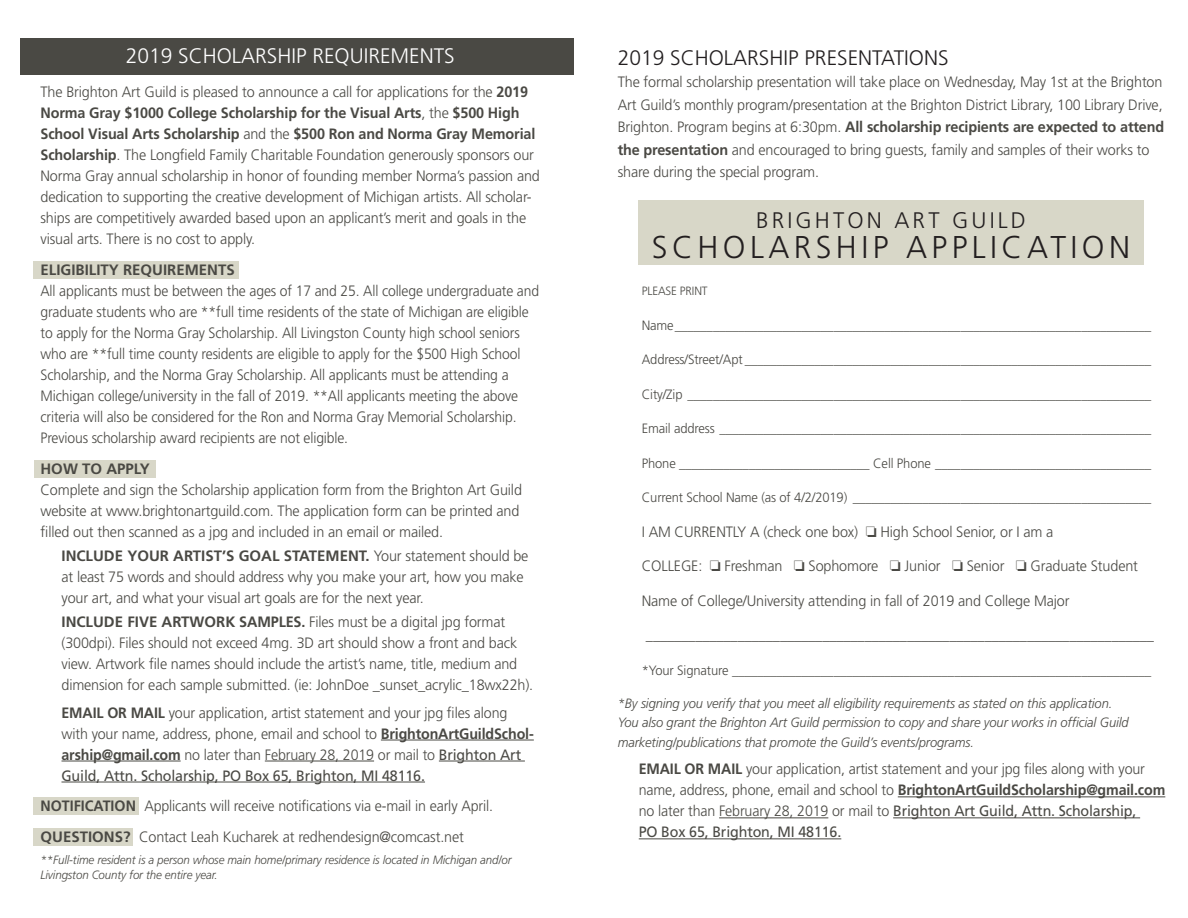
<style>
.page{position:relative;width:1188px;height:918px;background:#fff}
.page>*{position:absolute;margin:0;border:0;box-sizing:border-box;transform-origin:0 0}
.t1{font:300 31.5px "Frutiger";letter-spacing:.14em;color:#231f20}
.t2{font:300 22.5px "Frutiger";letter-spacing:.14em;color:#231f20}
.t3{font:300 21px "Frutiger";color:#231f20}
.t4{font:300 21px "Frutiger";color:#fff}
.t5{font:300 15px/21px "Frutiger";letter-spacing:-.01em;color:#4a4944;scale:.96 1}
.t6{font:300 15px/21px "Frutiger";letter-spacing:-.01em;color:#4a4944;scale:.95 1}
.t7{font:300 15px/21px "Frutiger";letter-spacing:-.01em;color:#4a4944;scale:.93 1}
.t8{font:700 15px "Frutiger";color:#4a4944}
.t9{font:300 13.5px "Frutiger";letter-spacing:-.01em;color:#4a4944;scale:.96 1}
.t10{font:italic 300 13.5px/19.5px "Frutiger";letter-spacing:-.01em;color:#4a4944;scale:.96 1}
.t11{font:italic 300 12px/15px "Frutiger";letter-spacing:-.01em;color:#4a4944;scale:.96 1}
.t12{font:300 12px "Frutiger";letter-spacing:-.01em;color:#4a4944;scale:.96 1}
.s1{font-weight:700}
.s2{font-weight:400}
</style>
<div class="page">
<div style="left:34px;top:261px;width:205px;height:18px;background:#d8d7c8"></div>
<div style="left:34px;top:460px;width:122px;height:18px;background:#d8d7c8"></div>
<div style="left:34px;top:798px;width:105px;height:17px;background:#d8d7c8"></div>
<div style="left:34px;top:828px;width:99px;height:18px;background:#d8d7c8"></div>
<hr style="left:898px;top:796px;width:267px;height:1px;background:#4a4944">
<hr style="left:719px;top:817px;width:109px;height:1px;background:#4a4944">
<hr style="left:893px;top:817px;width:247px;height:1px;background:#4a4944">
<hr style="left:639px;top:838px;width:202px;height:1px;background:#4a4944">
<div style="left:20px;top:38px;width:553px;height:37px;background:#4a4944"></div>
<hr style="left:381px;top:740px;width:153px;height:1px;background:#4a4944">
<hr style="left:62px;top:761px;width:119px;height:1px;background:#4a4944">
<hr style="left:265px;top:761px;width:109px;height:1px;background:#4a4944">
<hr style="left:439px;top:761px;width:86px;height:1px;background:#4a4944">
<hr style="left:62px;top:782px;width:363px;height:1px;background:#4a4944">
<div style="left:638px;top:201px;width:506px;height:64px;background:#d8d7c8"></div>
<p class="t4" style="left:126px;top:44px;width:331px">2019 SCHOLARSHIP REQUIREMENTS</p>
<p class="t5" style="left:40px;top:82px;width:522px">The Brighton Art Guild is pleased to announce a call for applications for the <span class="s1">2019<br>Norma Gray $1000 College Scholarship for the Visual Arts</span>, the <span class="s1">$500 High School Visual Arts Scholarship</span> and the <span class="s1">$500 Ron and Norma Gray Memorial Scholarship</span>. The Longfield Family Charitable Foundation generously sponsors our Norma Gray annual scholarship in honor of founding member Norma’s passion and dedication to supporting the creative development of Michigan artists. All scholar&shy;ships are competitively awarded based upon an applicant’s merit and goals in the visual arts. There is no cost to apply.</p>
<p class="t8" style="left:40px;top:261px;width:196px">ELIGIBILITY REQUIREMENTS</p>
<p class="t7" style="left:40px;top:280px;width:538px">All applicants must be between the ages of 17 and 25. All college undergraduate and graduate students who are **full time residents of the state of Michigan are eligible to apply for the Norma Gray Scholarship. All Livingston County high school seniors who are **full time county residents are eligible to apply for the $500 High School Scholarship, and the Norma Gray Scholarship. All applicants must be attending a Michigan college/university in the fall of 2019. **All applicants meeting the above criteria will also be considered for the Ron and Norma Gray Memorial Scholarship.<br>Previous scholarship award recipients are not eligible.</p>
<p class="t8" style="left:40px;top:460px;width:111px">HOW TO APPLY</p>
<p class="t5" style="left:40px;top:479px;width:503px">Complete and sign the Scholarship application form from the Brighton Art Guild website at www.brightonartguild.com. The application form can be printed and filled out then scanned as a jpg and included in an email or mailed.</p>
<p class="t5" style="left:62px;top:545px;width:488px"><span class="s1">INCLUDE YOUR ARTIST’S GOAL STATEMENT.</span> Your statement should be at least 75 words and should address why you make your art, how you make your art, and what your visual art goals are for the next year.</p>
<p class="t5" style="left:62px;top:611px;width:493px"><span class="s1">INCLUDE FIVE ARTWORK SAMPLES.</span> Files must be a digital jpg format (300dpi). Files should not exceed 4mg. 3D art should show a front and back view. Artwork file names should include the artist’s name, title, medium and dimension for each sample submitted. (ie: JohnDoe _sunset_acrylic_18wx22h).</p>
<p class="t6" style="left:62px;top:702px;width:499px"><span class="s1">EMAIL OR MAIL</span> your application, artist statement and your jpg files along with your name, address, phone, email and school to <span class="s1">BrightonArtGuildSchol&shy;arship@gmail.com</span> no later than February 28, 2019 or mail to <span class="s2">Brighton Art Guild, Attn. Scholarship, PO Box 65, Brighton, MI 48116.</span></p>
<p class="t6" style="left:40px;top:796px;width:478px"><span class="s1">NOTIFICATION</span> Applicants will receive notifications via e-mail in early April.</p>
<p class="t5" style="left:40px;top:826px;width:443px"><span class="s1">QUESTIONS?</span> Contact Leah Kucharek at redhendesign@comcast.net</p>
<p class="t11" style="left:40px;top:852px;width:492px">**Full-time resident is a person whose main home/primary residence is located in Michigan and/or<br>Livingston County for the entire year.</p>
<p class="t3" style="left:618px;top:46px;width:332px">2019 SCHOLARSHIP PRESENTATIONS</p>
<p class="t5" style="left:618px;top:71px;width:571px;line-height:22.5px">The formal scholarship presentation will take place on Wednesday, May 1st at the Brighton Art Guild’s monthly program/presentation at the Brighton District Library, 100 Library Drive, Brighton. Program begins at 6:30pm. <span class="s1">All scholarship recipients are expected to attend the presentation</span> and encouraged to bring guests, family and samples of their works to share during the special program.</p>
<p class="t2" style="left:756px;top:208px;width:271px">BRIGHTON ART GUILD</p>
<p class="t1" style="left:652px;top:229px;width:480px">SCHOLARSHIP APPLICATION</p>
<p class="t12" style="left:642px;top:284px;width:70px">PLEASE PRINT</p>
<p class="t9" style="left:642px;top:317px;width:532px">Name___________________________________________________________________________</p>
<p class="t9" style="left:642px;top:352px;width:532px">Address/Street/Apt ________________________________________________________________</p>
<p class="t9" style="left:642px;top:386px;width:532px">City/Zip _________________________________________________________________________</p>
<p class="t9" style="left:642px;top:421px;width:532px">Email address ____________________________________________________________________</p>
<p class="t9" style="left:642px;top:455px;width:532px">Phone ______________________________ Cell Phone __________________________________</p>
<p class="t9" style="left:642px;top:490px;width:532px">Current School Name (as of 4/2/2019) _______________________________________________</p>
<p class="t5" style="left:642px;top:521px;width:430px">I AM CURRENTLY A (check one box) □ High School Senior, or I am a</p>
<p class="t5" style="left:642px;top:555px;width:518px">COLLEGE: □ Freshman □ Sophomore □ Junior □ Senior □ Graduate Student</p>
<p class="t5" style="left:642px;top:590px;width:447px">Name of College/University attending in fall of 2019 and College Major</p>
<p class="t5" style="left:646px;top:624px;width:531px">________________________________________________________________________</p>
<p class="t9" style="left:642px;top:662px;width:532px">*Your Signature __________________________________________________________________</p>
<p class="t10" style="left:618px;top:693px;width:534px">*By signing you verify that you meet all eligibility requirements as stated on this application.<br>You also grant the Brighton Art Guild permission to copy and share your works in official Guild marketing/publications that promote the Guild’s events/programs.</p>
<p class="t6" style="left:639px;top:759px;width:556px"><span class="s1">EMAIL OR MAIL</span> your application, artist statement and your jpg files along with your name, address, phone, email and school to <span class="s1">BrightonArtGuildScholarship@gmail.com </span>no later than February 28, 2019 or mail to <span class="s2">Brighton Art Guild, Attn. Scholarship,<br>PO Box 65, Brighton, MI 48116.</span></p>
</div>
